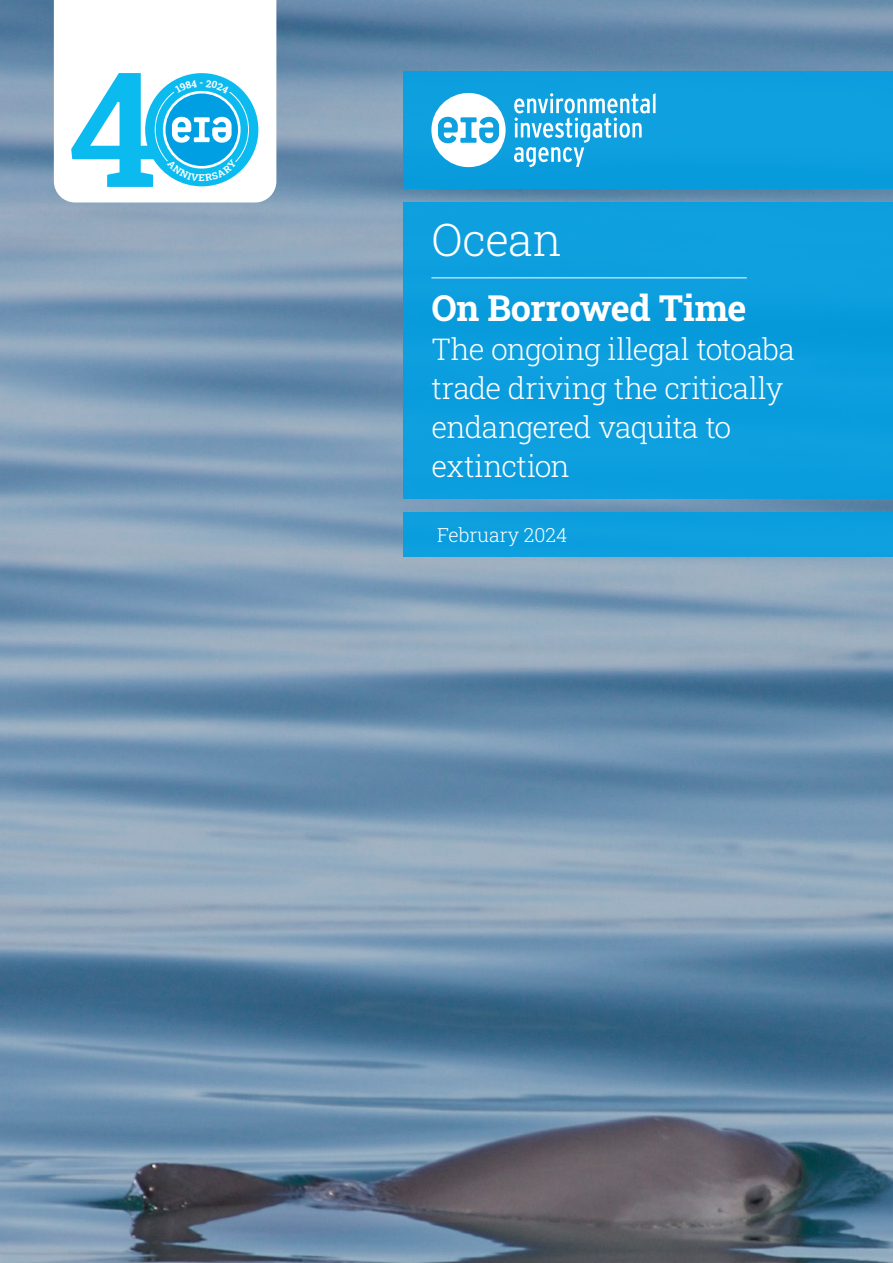
<style>
.page{position:relative;width:893px;height:1263px;background:#fff}
.page>*{position:absolute;margin:0;border:0;box-sizing:border-box;transform-origin:0 0}
.t1{font:45px "Roboto Slab";letter-spacing:-.01em;color:#fff}
.t2{font:36px "Roboto Slab";letter-spacing:-.01em;color:#fff}
.t3{font:30px/39px "Roboto Slab";letter-spacing:-.02em;color:#fff}
.t4{font:19.5px "Roboto Slab";color:#fff}
</style>
<div class="page">
<img style="left:0;top:0;width:893px;height:1263px">
<div style="left:403px;top:202px;width:490px;height:297px;background:#0d9ede"></div>
<div style="left:403px;top:72px;width:490px;height:117px;background:#0d9fde"></div>
<div style="left:403px;top:512px;width:490px;height:44px;background:#0d9ede"></div>
<svg style="left:431px;top:93px;width:75px;height:74px"></svg>
<svg style="left:514px;top:93px;width:142px;height:74px"></svg>
<hr style="left:431px;top:277px;width:316px;height:1px;background:#fff">
<svg style="left:54px;top:0;width:222px;height:202px"></svg>
<h1 class="t1" style="left:431px;top:209px;width:132px">Ocean</h1>
<p class="t2" style="left:431px;top:283px;width:316px">On Borrowed Time</p>
<p class="t3" style="left:431px;top:329px;width:365px">The ongoing illegal totoaba trade driving the critically endangered vaquita to extinction</p>
<p class="t4" style="left:437px;top:521px;width:132px">February 2024</p>
</div>
